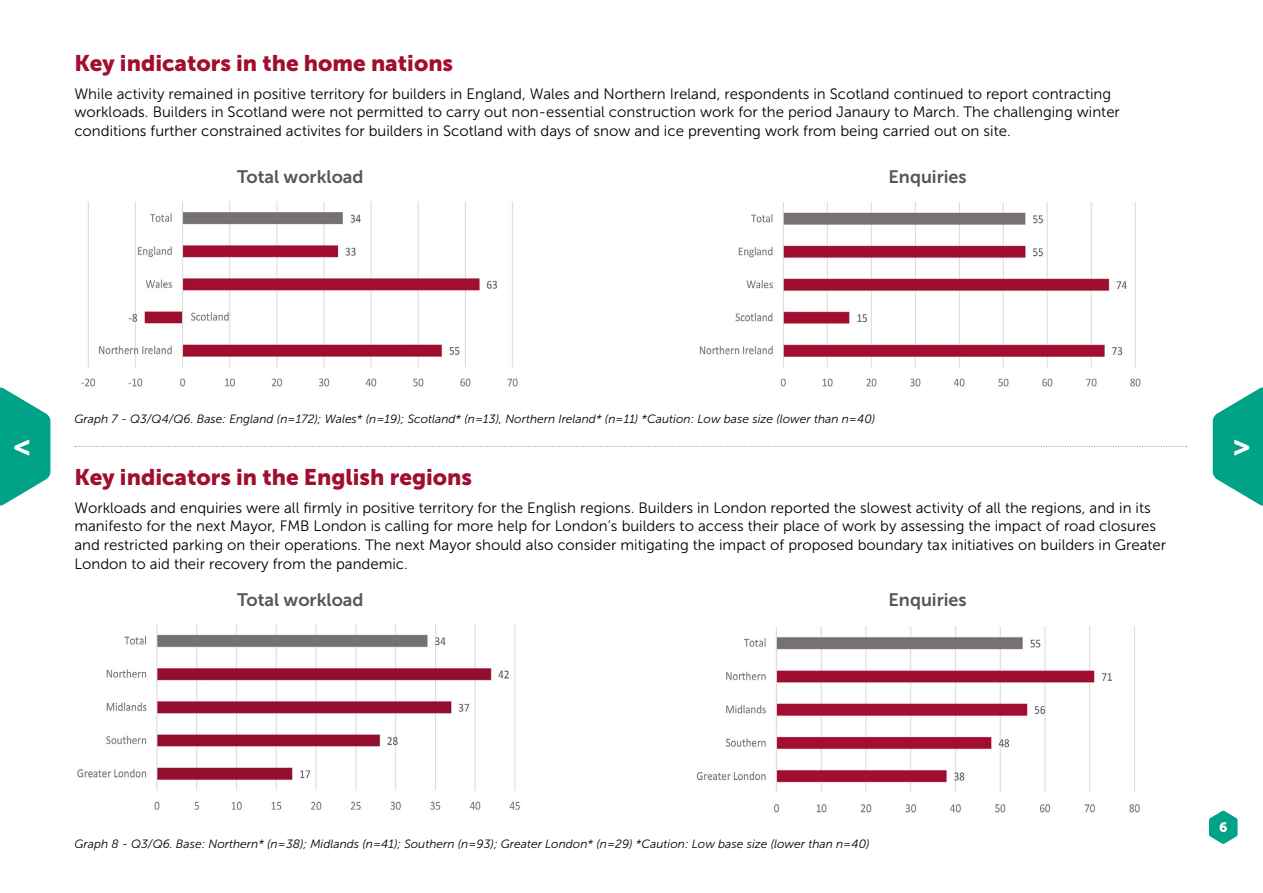
<style>
.page{position:relative;width:1263px;height:893px;background:#fff}
.page>*{position:absolute;margin:0;border:0;box-sizing:border-box;transform-origin:0 0}
.t1{font:29.25px "Museo Sans 900";color:#fff}
.t2{font:22.5px "Museo Sans 900";color:#a10e2f}
.t3{font:18px "Museo Sans 700";color:#575756}
.t4{font:15px/18.8px "Museo Sans 300";color:#000}
.t5{font:13.5px "Museo Sans 900";color:#fff}
.t6{font:italic 12px "Museo Sans 300";color:#000}
</style>
<div class="page">
<img style="left:77px;top:624px;width:443px;height:186px">
<img style="left:696px;top:626px;width:444px;height:187px">
<img style="left:81px;top:201px;width:437px;height:186px">
<img style="left:699px;top:202px;width:442px;height:185px">
<svg style="left:75px;top:446px;width:1112px;height:1px"></svg>
<svg style="left:0;top:387px;width:50px;height:119px"></svg>
<svg style="left:1213px;top:387px;width:50px;height:119px"></svg>
<svg style="left:1209px;top:811px;width:28px;height:33px"></svg>
<img style="left:189px;top:308px;width:40px;height:18px">
<h2 class="t2" style="left:74px;top:51px;width:380px">Key indicators in the home nations</h2>
<p class="t4" style="left:74px;top:84px;width:1047px">While activity remained in positive territory for builders in England, Wales and Northern Ireland, respondents in Scotland continued to report contracting workloads. Builders in Scotland were not permitted to carry out non-essential construction work for the period Janaury to March. The challenging winter conditions further constrained activites for builders in Scotland with days of snow and ice preventing work from being carried out on site.</p>
<p class="t3" style="left:237px;top:167px;width:128px">Total workload</p>
<p class="t3" style="left:889px;top:167px;width:80px">Enquiries</p>
<p class="t6" style="left:74px;top:412px;width:802px">Graph 7 - Q3/Q4/Q6. Base: England (n=172); Wales* (n=19); Scotland* (n=13), Northern Ireland* (n=11) *Caution: Low base size (lower than n=40)</p>
<h1 class="t1" style="left:13px;top:429px;width:20px">&lt;</h1>
<h1 class="t1" style="left:1232px;top:429px;width:20px">&gt;</h1>
<h2 class="t2" style="left:74px;top:465px;width:399px">Key indicators in the English regions</h2>
<p class="t4" style="left:74px;top:498px;width:1093px">Workloads and enquiries were all firmly in positive territory for the English regions. Builders in London reported the slowest activity of all the regions, and in its manifesto for the next Mayor, FMB London is calling for more help for London’s builders to access their place of work by assessing the impact of road closures and restricted parking on their operations. The next Mayor should also consider mitigating the impact of proposed boundary tax initiatives on builders in Greater London to aid their recovery from the pandemic.</p>
<p class="t3" style="left:237px;top:590px;width:128px">Total workload</p>
<p class="t3" style="left:889px;top:590px;width:80px">Enquiries</p>
<p class="t6" style="left:74px;top:837px;width:797px">Graph 8 - Q3/Q6. Base: Northern* (n=38); Midlands (n=41); Southern (n=93); Greater London* (n=29) *Caution: Low base size (lower than n=40)</p>
<p class="t5" style="left:1219px;top:819px;width:10px">6</p>
</div>
